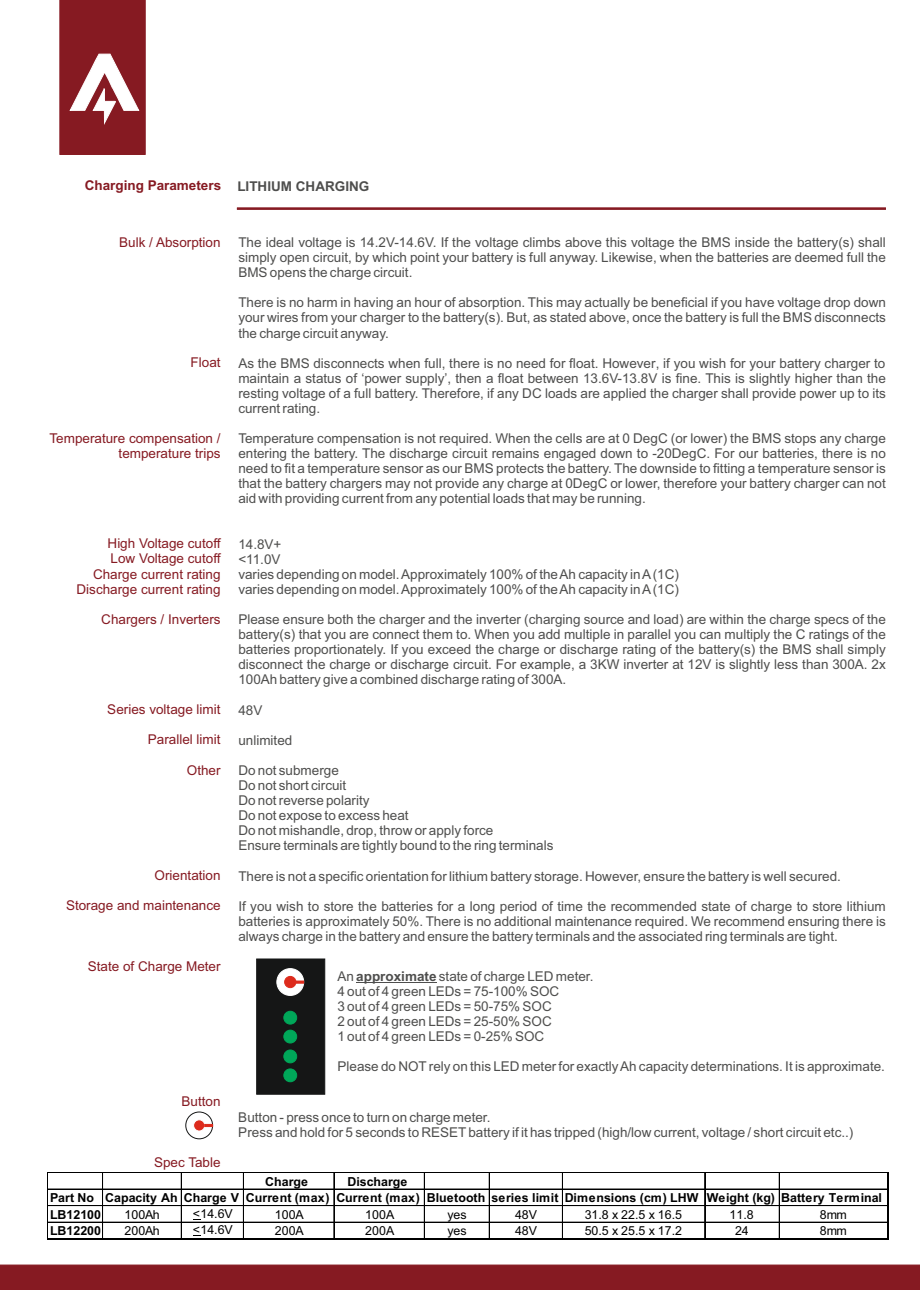
<style>
.page{position:relative;width:920px;height:1290px;background:#fff}
.page>*{position:absolute;margin:0;border:0;box-sizing:border-box;transform-origin:0 0}
.t1{font:13.5px/15.1px "Arial";color:#4e4e4d;text-align:justify}
.t2{font:13.5px/15.1px "Arial";color:#861a22;text-align:right}
.t3{font:700 13.5px "Arial";color:#861a22}
.t4{font:700 13.5px "Arial";color:#4e4e4d}
.t5{font:700 12.45px/16.5px "Arial";color:#000}
.t6{font:12.45px "Arial";color:#000}
.s1{font-weight:700}
</style>
<div class="page">
<hr style="left:237px;top:208px;width:649px;height:2px;background:#861a22">
<div style="left:0;top:1264px;width:920px;height:26px;background:#861a22"></div>
<svg style="left:59px;top:0;width:87px;height:155px;background:#983d44"></svg>
<hr style="left:47px;top:1172px;width:1px;height:68px;background:#000">
<hr style="left:103px;top:1173px;width:1px;height:66px;background:#000">
<hr style="left:102px;top:1173px;width:1px;height:66px;background:#000">
<hr style="left:181px;top:1173px;width:1px;height:66px;background:#000">
<hr style="left:243px;top:1173px;width:1px;height:66px;background:#000">
<hr style="left:334px;top:1173px;width:1px;height:66px;background:#000">
<hr style="left:424px;top:1173px;width:1px;height:66px;background:#000">
<hr style="left:489px;top:1173px;width:1px;height:66px;background:#000">
<hr style="left:562px;top:1173px;width:1px;height:66px;background:#000">
<hr style="left:705px;top:1173px;width:1px;height:66px;background:#000">
<hr style="left:704px;top:1173px;width:1px;height:66px;background:#000">
<hr style="left:887px;top:1173px;width:1px;height:67px;background:#000">
<hr style="left:48px;top:1172px;width:840px;height:1px;background:#000">
<hr style="left:779px;top:1173px;width:1px;height:66px;background:#000">
<hr style="left:48px;top:1189px;width:839px;height:1px;background:#000">
<hr style="left:48px;top:1205px;width:839px;height:1px;background:#000">
<hr style="left:48px;top:1239px;width:840px;height:1px;background:#000">
<hr style="left:48px;top:1222px;width:839px;height:1px;background:#000">
<svg style="left:256px;top:958px;width:70px;height:137px;background:#242d27"></svg>
<hr style="left:356px;top:982px;width:81px;height:1px;background:#4e4e4d">
<svg style="left:185px;top:1111px;width:28px;height:28px"></svg>
<div style="left:193px;top:1119px;width:12px;height:12px;background:#dd2b1c;border:1px solid #fff;border-radius:50%"></div>
<svg style="left:204px;top:1123px;width:9px;height:4px"></svg>
<p class="t3" style="left:85px;top:180px;width:138px">Charging Parameters</p>
<p class="t4" style="left:237px;top:181px;width:133px">LITHIUM CHARGING</p>
<p class="t2" style="left:119px;top:236px;width:103px">Bulk / Absorption</p>
<p class="t2" style="left:191px;top:356px;width:32px">Float</p>
<p class="t2" style="left:50px;top:432px;width:173px">Temperature compensation / temperature trips</p>
<p class="t2" style="left:77px;top:537px;width:146px">High Voltage cutoff<br>Low Voltage cutoff<br>Charge current rating<br>Discharge current rating</p>
<p class="t2" style="left:101px;top:613px;width:121px">Chargers / Inverters</p>
<p class="t2" style="left:107px;top:703px;width:115px">Series voltage limit</p>
<p class="t2" style="left:148px;top:733px;width:74px">Parallel limit</p>
<p class="t2" style="left:187px;top:763px;width:35px">Other</p>
<p class="t2" style="left:155px;top:869px;width:68px">Orientation</p>
<p class="t2" style="left:66px;top:899px;width:156px">Storage and maintenance</p>
<p class="t2" style="left:88px;top:960px;width:134px">State of Charge Meter</p>
<p class="t2" style="left:182px;top:1095px;width:41px">Button</p>
<p class="t1" style="left:238px;top:236px;width:649px">The ideal voltage is 14.2V-14.6V. If the voltage climbs above this voltage the BMS inside the battery(s) shall simply open circuit, by which point your battery is full anyway. Likewise, when the batteries are deemed full the BMS opens the charge circuit.</p>
<p class="t1" style="left:238px;top:296px;width:649px">There is no harm in having an hour of absorption. This may actually be beneficial if you have voltage drop down your wires from your charger to the battery(s). But, as stated above, once the battery is full the BMS disconnects the charge circuit anyway.</p>
<p class="t1" style="left:238px;top:357px;width:649px">As the BMS disconnects when full, there is no need for float. However, if you wish for your battery charger to maintain a status of ‘power supply’, then a float between 13.6V-13.8V is fine. This is slightly higher than the resting voltage of a full battery. Therefore, if any DC loads are applied the charger shall provide power up to its current rating.</p>
<p class="t1" style="left:238px;top:432px;width:649px">Temperature compensation is not required. When the cells are at 0 DegC (or lower) the BMS stops any charge entering the battery. The discharge circuit remains engaged down to -20DegC. For our batteries, there is no need to fit a temperature sensor as our BMS protects the battery. The downside to fitting a temperature sensor is that the battery chargers may not provide any charge at 0DegC or lower, therefore your battery charger can not aid with providing current from any potential loads that may be running.</p>
<p class="t1" style="left:238px;top:538px;width:442px;text-align:left">14.8V+<br>&lt;11.0V<br>varies depending on model. Approximately 100% of the Ah capacity in A(1C) varies depending on model. Approximately 100% of the Ah capacity in A(1C)</p>
<p class="t1" style="left:238px;top:613px;width:649px">Please ensure both the charger and the inverter (charging source and load) are within the charge specs of the battery(s) that you are connect them to. When you add multiple in parallel you can multiply the C ratings of the batteries proportionately. If you exceed the charge or discharge rating of the battery(s) the BMS shall simply disconnect the charge or discharge circuit. For example, a 3KW inverter at 12V is slightly less than 300A. 2x 100Ah battery give a combined discharge rating of 300A.</p>
<p class="t1" style="left:238px;top:703px;width:26px">48V</p>
<p class="t1" style="left:238px;top:734px;width:56px">unlimited</p>
<p class="t1" style="left:238px;top:764px;width:317px;text-align:left">Do not submerge<br>Do not short circuit<br>Do not reverse polarity<br>Do not expose to excess heat<br>Do not mishandle, drop, throw or apply force<br>Ensure terminals are tightly bound to the ring terminals</p>
<p class="t1" style="left:238px;top:869px;width:604px">There is not a specific orientation for lithium battery storage. However, ensure the battery is well secured.</p>
<p class="t1" style="left:238px;top:900px;width:649px">If you wish to store the batteries for a long period of time the recommended state of charge to store lithium batteries is approximately 50%. There is no additional maintenance required. We recommend ensuring there is always charge in the battery and ensure the battery terminals and the associated ring terminals are tight.</p>
<p class="t1" style="left:338px;top:970px;width:257px;text-align:left">An <span class="s1">approximate</span> state of charge LED meter.<br>4 out of 4 green LEDs = 75-100% SOC<br>3 out of 4 green LEDs = 50-75% SOC<br>2 out of 4 green LEDs = 25-50% SOC<br>1 out of 4 green LEDs = 0-25% SOC</p>
<p class="t1" style="left:338px;top:1060px;width:549px">Please do NOTrely on this LED meter for exactly Ah capacity determinations. It is approximate.</p>
<p class="t1" style="left:238px;top:1111px;width:617px">Button - press once to turn on charge meter.<br>Press and hold for 5 seconds to RESETbattery if it has tripped (high/low current, voltage / short circuit etc..)</p>
<p class="t5" style="left:265px;top:1174px;width:44px">Charge</p>
<p class="t2" style="left:154px;top:1156px;width:68px">Spec Table</p>
<p class="t5" style="left:50px;top:1174px;width:833px;text-indent:297px">Discharge<br>Part No Capacity Ah Charge V Current (max) Current (max) Bluetooth series limit Dimensions (cm) LHW Weight (kg) Battery Terminal<br>LB12100</p>
<p class="t6" style="left:125px;top:1209px;width:37px">100Ah</p>
<p class="t6" style="left:193px;top:1209px;width:42px">&lt;14.6V</p>
<p class="t6" style="left:275px;top:1209px;width:30px">100A</p>
<p class="t6" style="left:365px;top:1209px;width:30px">100A</p>
<p class="t6" style="left:447px;top:1209px;width:21px">yes</p>
<p class="t6" style="left:515px;top:1209px;width:24px">48V</p>
<p class="t6" style="left:585px;top:1209px;width:99px">31.8 x 22.5 x 16.5</p>
<p class="t6" style="left:729px;top:1209px;width:26px">11.8</p>
<p class="t6" style="left:820px;top:1209px;width:28px">8mm</p>
<p class="t5" style="left:50px;top:1224px;width:53px">LB12200</p>
<p class="t6" style="left:125px;top:1226px;width:37px">200Ah</p>
<p class="t6" style="left:193px;top:1225px;width:42px">&lt;14.6V</p>
<p class="t6" style="left:275px;top:1226px;width:30px">200A</p>
<p class="t6" style="left:365px;top:1226px;width:30px">200A</p>
<p class="t6" style="left:447px;top:1226px;width:21px">yes</p>
<p class="t6" style="left:515px;top:1226px;width:24px">48V</p>
<p class="t6" style="left:585px;top:1226px;width:99px">50.5 x 25.5 x 17.2</p>
<p class="t6" style="left:735px;top:1226px;width:15px">24</p>
<p class="t6" style="left:820px;top:1226px;width:28px">8mm</p>
</div>
